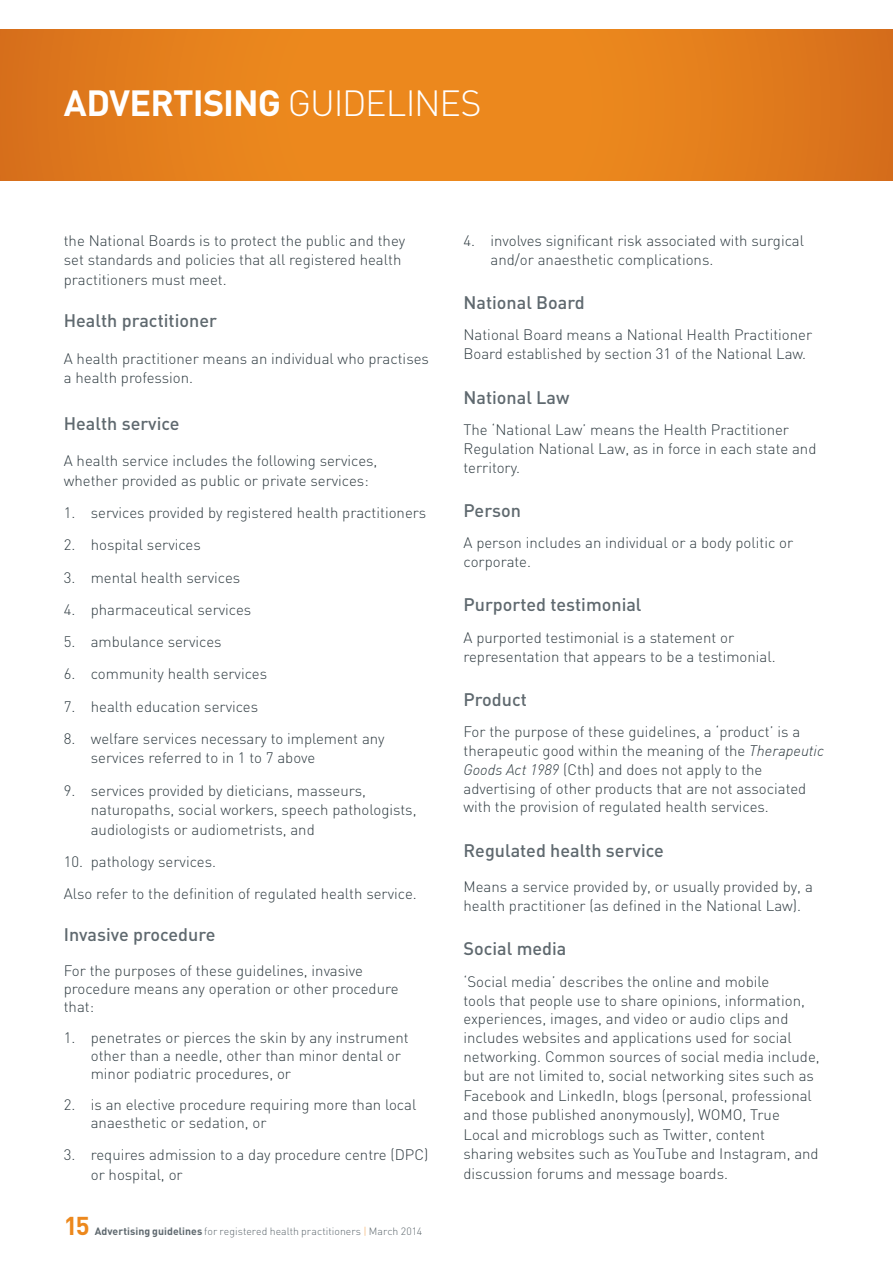
<style>
.page{position:relative;width:893px;height:1263px;background:#fff}
.page>*{position:absolute;margin:0;border:0;box-sizing:border-box;transform-origin:0 0}
.t1{font:700 36px "DIN";letter-spacing:-.025em;color:#fff}
.t2{font:700 25.5px "DIN";color:#ec881d}
.t3{font:500 18px "DIN";color:#5f696f}
.t4{font:300 15px/18.8px "DIN";color:#303c42}
.t5{font:300 10.5px "DIN";color:#5f696f}
.s1{font-weight:300}
.s2{font-weight:700}
.s3{color:#f2ac61}
.s4{font-style:italic}
</style>
<div class="page">
<svg style="left:0;top:30px;width:893px;height:150px;background:#e5801c"></svg>
<h1 class="t1" style="left:64px;top:80px;width:419px">ADVERTISING <span class="s1">GUIDELINES</span></h1>
<p class="t4" style="left:64px;top:231px;width:343px;line-height:19.5px">the National Boards is to protect the public and they set standards and policies that all registered health practitioners must meet.</p>
<p class="t3" style="left:64px;top:309px;width:155px">Health practitioner</p>
<p class="t4" style="left:64px;top:348px;width:367px;line-height:19.5px">A health practitioner means an individual who practises a health profession.</p>
<p class="t3" style="left:64px;top:412px;width:117px">Health service</p>
<p class="t4" style="left:64px;top:451px;width:315px;line-height:19.5px">A health service includes the following services, whether provided as public or private services:</p>
<p class="t4" style="left:64px;top:503px;width:364px">1. services provided by registered health practitioners</p>
<p class="t4" style="left:64px;top:535px;width:139px">2. hospital services</p>
<p class="t4" style="left:64px;top:568px;width:178px">3. mental health services</p>
<p class="t4" style="left:64px;top:600px;width:189px">4. pharmaceutical services</p>
<p class="t4" style="left:64px;top:632px;width:159px">5. ambulance services</p>
<p class="t4" style="left:64px;top:664px;width:205px">6. community health services</p>
<p class="t4" style="left:64px;top:697px;width:196px">7. health education services</p>
<p class="t4" style="left:91px;top:728px;width:295px;line-height:19.5px;text-indent:-27px">8. welfare services necessary to implement any services referred to in 1 to 7 above</p>
<p class="t4" style="left:91px;top:780px;width:327px;line-height:19.5px;text-indent:-27px">9. services provided by dieticians, masseurs, naturopaths, social workers, speech pathologists, audiologists or audiometrists, and</p>
<p class="t4" style="left:64px;top:845px;width:355px;line-height:32.2px">10. pathology services.<br>Also refer to the definition of regulated health service.</p>
<p class="t3" style="left:64px;top:923px;width:153px">Invasive procedure</p>
<p class="t4" style="left:64px;top:962px;width:336px;line-height:18px">For the purposes of these guidelines, invasive procedure means any operation or other procedure that:</p>
<p class="t4" style="left:91px;top:1029px;width:320px;line-height:18px;text-indent:-27px">1. penetrates or pierces the skin by any instrument other than a needle, other than minor dental or minor podiatric procedures, or</p>
<p class="t4" style="left:91px;top:1095px;width:327px;line-height:18px;text-indent:-27px">2. is an elective procedure requiring more than local anaesthetic or sedation, or</p>
<p class="t4" style="left:91px;top:1145px;width:339px;line-height:19.5px;text-indent:-27px">3. requires admission to a day procedure centre (DPC) or hospital, or</p>
<h2 class="t2" style="left:64px;top:1209px;width:27px">15</h2>
<p class="t5" style="left:95px;top:1225px;width:329px"><span class="s2">Advertising guidelines</span> for registered health practitioners <span class="s3">|</span> March 2014</p>
<p class="t4" style="left:490px;top:231px;width:315px;text-indent:-27px">4. involves significant risk associated with surgical and/or anaesthetic complications.</p>
<p class="t3" style="left:463px;top:291px;width:123px">National Board</p>
<p class="t4" style="left:463px;top:326px;width:350px">National Board means a National Health Practitioner<br>Board established by section 31 of the National Law.</p>
<p class="t3" style="left:463px;top:385px;width:108px">National Law</p>
<p class="t4" style="left:463px;top:420px;width:354px">The ‘National Law’ means the Health Practitioner<br>Regulation National Law, as in force in each state and territory.</p>
<p class="t3" style="left:463px;top:499px;width:59px">Person</p>
<p class="t4" style="left:463px;top:533px;width:331px">A person includes an individual or a body politic or corporate.</p>
<p class="t3" style="left:463px;top:593px;width:180px">Purported testimonial</p>
<p class="t4" style="left:463px;top:628px;width:314px">A purported testimonial is a statement or representation that appears to be a testimonial.</p>
<p class="t3" style="left:463px;top:688px;width:65px">Product</p>
<p class="t4" style="left:463px;top:722px;width:362px">For the purpose of these guidelines, a ‘product’ is a therapeutic good within the meaning of the <span class="s4">Therapeutic Goods Act 1989</span> (Cth) and does not apply to the advertising of other products that are not associated with the provision of regulated health services.</p>
<p class="t3" style="left:463px;top:839px;width:202px">Regulated health service</p>
<p class="t4" style="left:463px;top:877px;width:351px">Means a service provided by, or usually provided by, a health practitioner (as defined in the National Law).</p>
<p class="t3" style="left:463px;top:937px;width:104px">Social media</p>
<p class="t4" style="left:463px;top:972px;width:358px;line-height:19.2px">‘Social media’ describes the online and mobile<br>tools that people use to share opinions, information, experiences, images, and video or audio clips and includes websites and applications used for social networking. Common sources of social media include, but are not limited to, social networking sites such as Facebook and LinkedIn, blogs (personal, professional and those published anonymously), WOMO, True<br>Local and microblogs such as Twitter, content<br>sharing websites such as YouTube and Instagram, and discussion forums and message boards.</p>
</div>
